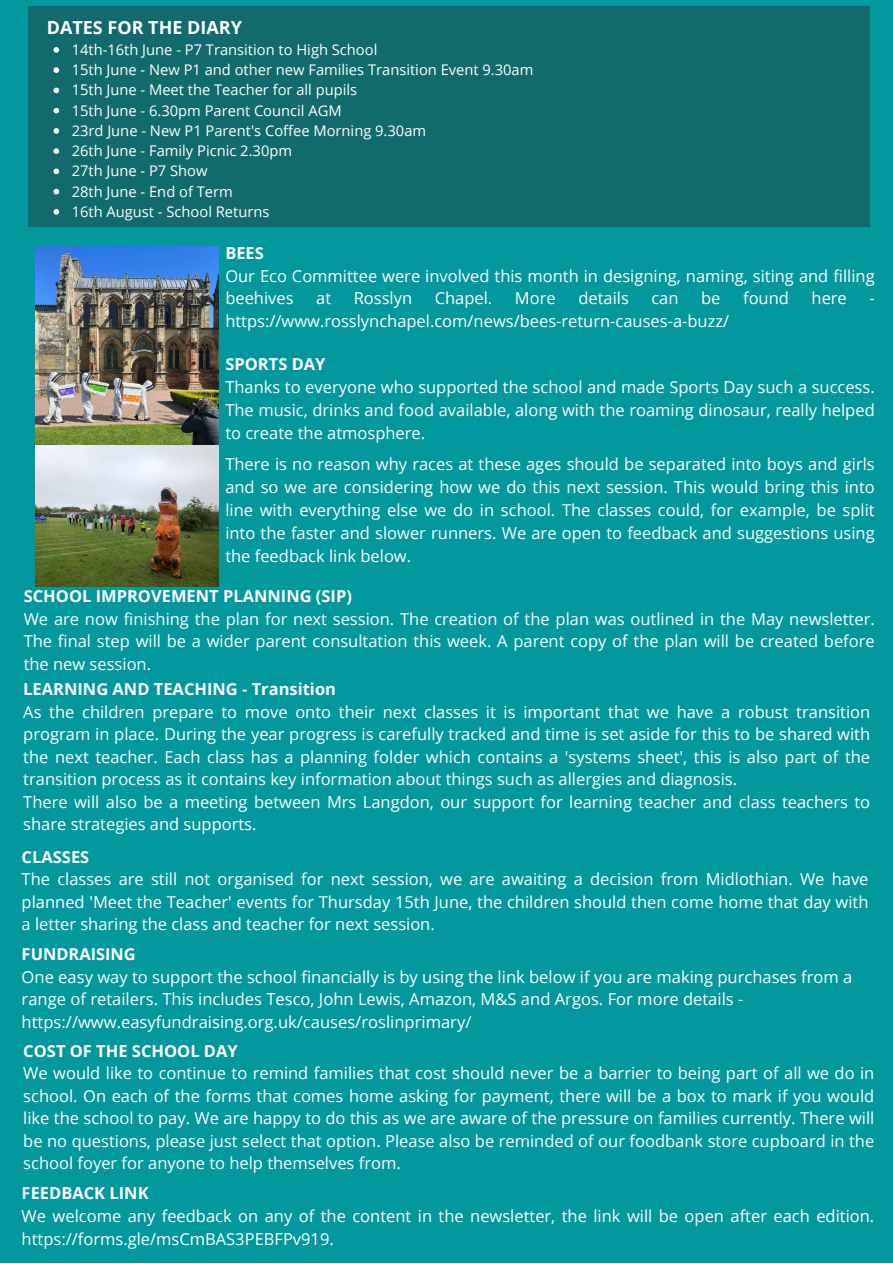
<style>
.page{position:relative;width:893px;height:1264px;background:#fff}
.page>*{position:absolute;margin:0;border:0;box-sizing:border-box;transform-origin:0 0}
.t1{font:700 18px "Open Sans";color:#fff}
.t2{font:16.5px/22.5px "Open Sans";color:#fff;text-align:justify}
.t3{font:700 16.5px "Open Sans";color:#fff}
.t4{font:700 16.35px "Open Sans";color:#fff}
.t5{font:14.7px "Open Sans";color:#fff}
.s1{color:#e6e9e9}
</style>
<div class="page">
<div style="left:0;top:0;width:892px;height:1262px;background:#03989e"></div>
<div style="left:28px;top:7px;width:842px;height:220px;background:#116a6d"></div>
<img style="left:36px;top:246px;width:182px;height:200px">
<img style="left:36px;top:446px;width:182px;height:140px">
<svg style="left:53px;top:47px;width:6px;height:6px"></svg>
<svg style="left:53px;top:67px;width:6px;height:6px"></svg>
<svg style="left:53px;top:88px;width:6px;height:5px"></svg>
<svg style="left:53px;top:108px;width:6px;height:5px"></svg>
<svg style="left:53px;top:128px;width:6px;height:6px"></svg>
<svg style="left:53px;top:148px;width:6px;height:6px"></svg>
<svg style="left:53px;top:168px;width:6px;height:6px"></svg>
<svg style="left:53px;top:189px;width:6px;height:5px"></svg>
<svg style="left:53px;top:209px;width:6px;height:6px"></svg>
<p class="t1" style="left:47px;top:14px;width:197px">DATES FOR THE DIARY</p>
<p class="t5" style="left:72px;top:39px;width:307px">14th-16th June - P7 Transition to High School</p>
<p class="t5" style="left:72px;top:59px;width:463px">15th June - New P1 and other new Families Transition Event 9.30am</p>
<p class="t5" style="left:72px;top:80px;width:287px">15th June - Meet the Teacher for all pupils</p>
<p class="t5" style="left:72px;top:100px;width:271px">15th June - 6.30pm Parent Council AGM</p>
<p class="t5" style="left:72px;top:120px;width:356px">23rd June - New P1 Parent's Coffee Morning 9.30am</p>
<p class="t5" style="left:72px;top:140px;width:222px">26th June - Family Picnic 2.30pm</p>
<p class="t5" style="left:72px;top:161px;width:137px">27th June - P7 Show</p>
<p class="t5" style="left:72px;top:181px;width:163px">28th June - End of Term</p>
<p class="t5" style="left:72px;top:201px;width:199px">16th August - School Returns</p>
<p class="t3" style="left:225px;top:241px;width:40px">BEES</p>
<p class="t2" style="left:225px;top:264px;width:651px">Our Eco Committee were involved this month in designing, naming, siting and filling beehives</p>
<p class="t2" style="left:316px;top:286px;width:16px">at</p>
<p class="t2" style="left:354px;top:286px;width:60px">Rosslyn</p>
<p class="t2" style="left:435px;top:286px;width:59px">Chapel.</p>
<p class="t2" style="left:515px;top:286px;width:42px">More</p>
<p class="t2" style="left:578px;top:286px;width:52px">details</p>
<p class="t2" style="left:651px;top:286px;width:29px">can</p>
<p class="t2" style="left:701px;top:286px;width:21px">be</p>
<p class="t2" style="left:743px;top:286px;width:47px">found</p>
<p class="t2" style="left:811px;top:286px;width:37px">here</p>
<p class="t2" style="left:869px;top:286px;width:7px">-</p>
<p class="t2" style="left:225px;top:309px;width:505px">https://www.rosslynchapel.com/news/bees-return-causes-a-buzz/</p>
<p class="t3" style="left:225px;top:352px;width:102px">SPORTS DAY</p>
<p class="t2" style="left:225px;top:375px;width:651px;line-height:23px">Thanks to everyone who supported the school and made Sports Day such a success.<br>The music, drinks and food available, along with the roaming dinosaur, really helped to create the atmosphere.</p>
<p class="t2" style="left:225px;top:452px;width:651px;line-height:23px">There is no reason why races at these ages should be separated into boys and girls and so we are considering how we do this next session. This would bring this into line with everything else we do in school. The classes could, for example, be split into the faster and slower runners. We are open to feedback and suggestions using the feedback link below.</p>
<p class="t3" style="left:24px;top:584px;width:330px">SCHOOL IMPROVEMENT PLANNING (SIP)</p>
<p class="t2" style="left:24px;top:607px;width:852px">We are now finishing the plan for next session. The creation of the plan was outlined in the May newsletter.<br>The final step will be a wider parent consultation this week. A parent copy of the plan will be created before the new session.</p>
<p class="t3" style="left:23px;top:677px;width:314px">LEARNING AND TEACHING - Transition</p>
<p class="t2" style="left:23px;top:700px;width:848px">As the children prepare to move onto their next classes it is important that we have a robust transition program in place. During the year progress is carefully tracked and time is set aside for this to be shared with the next teacher. Each class has a planning folder which contains a 'systems sheet', this is also part of the transition process as it contains key information about things such as allergies and diagnosis.</p>
<p class="t2" style="left:23px;top:790px;width:848px">There will also be a meeting between Mrs Langdon, our support for learning teacher and class teachers to share strategies and supports.</p>
<p class="t3" style="left:22px;top:845px;width:69px">CLASSES</p>
<p class="t2" style="left:22px;top:867px;width:848px">The classes are still not organised for next session, we are awaiting a decision from Midlothian. We have planned 'Meet the Teacher' events for Thursday 15th June, the children should then come home that day with a letter sharing the class and teacher for next session.</p>
<p class="t4" style="left:22px;top:942px;width:116px">FUNDRAISING</p>
<p class="t2" style="left:22px;top:964px;width:832px;text-align:left">One easy way to support the school financially is by using the link below if you are making purchases from a range of retailers. This includes Tesco, John Lewis, Amazon, M&amp;S and Argos. For more details - https://www.easyfundraising.org.uk/causes/roslinprimary/</p>
<p class="t3" style="left:23px;top:1039px;width:216px">COST OF THE SCHOOL DAY</p>
<p class="t2" style="left:23px;top:1061px;width:852px">We would like to continue to remind families that cost should never be a barrier to being part of all we do in school. On each of the forms that comes home asking for payment, there will be a box to mark if you would like the school to pay. We are happy to do this as we are aware of the pressure on families currently. There will be no questions, please just select that option. Please also be reminded of our foodbank store cupboard in the school foyer for anyone to help themselves from.</p>
<p class="t3" style="left:22px;top:1181px;width:128px"><span class="s1">F</span>EEDBACK LINK</p>
<p class="t2" style="left:22px;top:1203px;width:854px">We welcome any feedback on any of the content in the newsletter, the link will be open after each edition. https://forms.gle/msCmBAS3PEBFPv919.</p>
</div>
